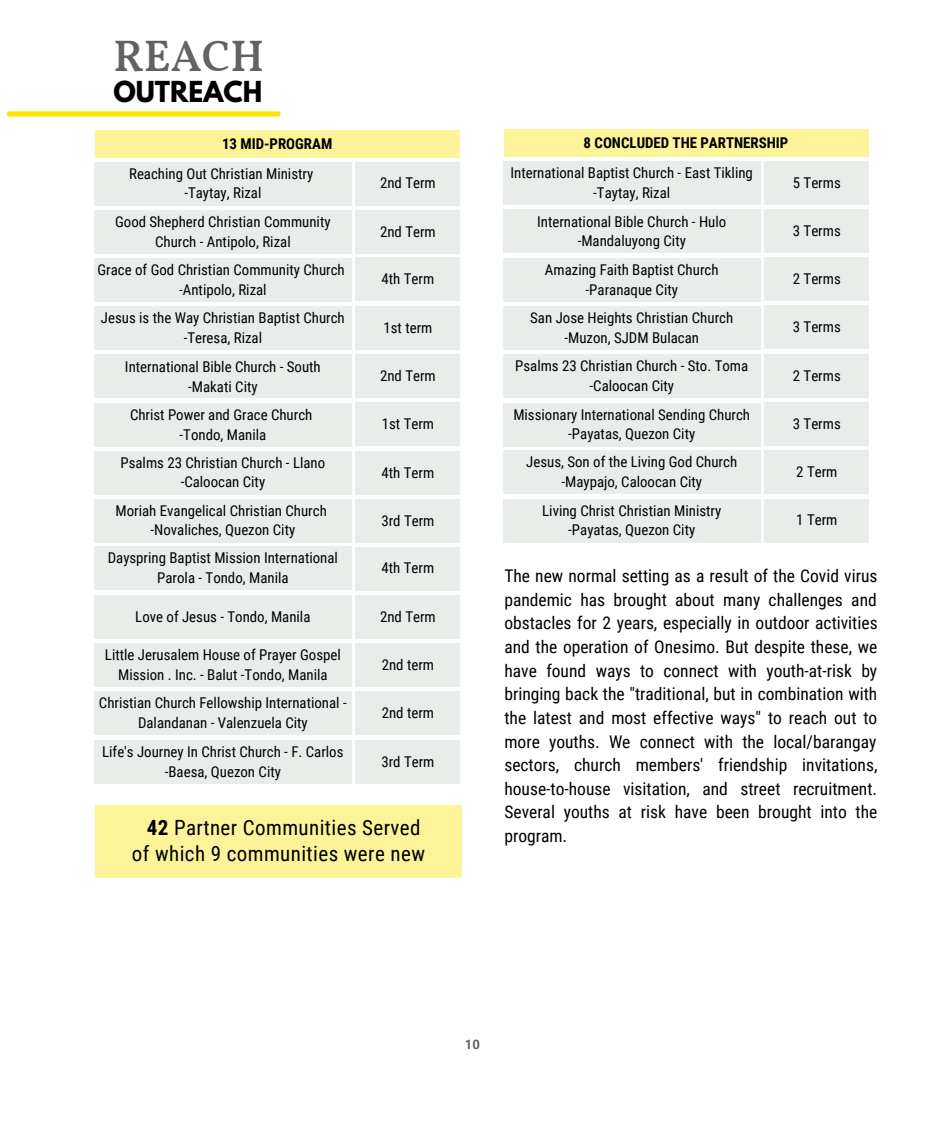
<style>
.page{position:relative;width:945px;height:1134px;background:#fff}
.page>*{position:absolute;margin:0;border:0;box-sizing:border-box;transform-origin:0 0}
.t1{font:600 43.93px "Vollkorn";color:#626262}
.t2{font:700 25.55px "League Spartan";color:#000}
.t3{font:21px "Roboto Condensed";letter-spacing:.02em;color:#000}
.t4{font:17.5px/23.6px "Roboto Condensed";color:#000;text-align:justify}
.t5{font:14.88px/19.8px "Roboto Condensed";color:#000;text-align:center}
.t6{font:700 14.88px "Roboto Condensed";color:#000}
.t7{font:700 13.12px "Roboto";color:#626262}
.s1{font-weight:700}
</style>
<div class="page">
<div style="left:9px;top:111px;width:269px;height:6px;background:#fce501"></div>
<div style="left:96px;top:130px;width:364px;height:28px;background:#fdf499"></div>
<div style="left:94px;top:162px;width:258px;height:43px;background:#e8edea"></div>
<div style="left:356px;top:162px;width:104px;height:43px;background:#e8edea"></div>
<div style="left:356px;top:210px;width:104px;height:43px;background:#e8edea"></div>
<div style="left:356px;top:258px;width:104px;height:43px;background:#e8edea"></div>
<div style="left:356px;top:306px;width:104px;height:43px;background:#e8edea"></div>
<div style="left:356px;top:354px;width:104px;height:44px;background:#e8edea"></div>
<div style="left:356px;top:403px;width:104px;height:43px;background:#e8edea"></div>
<div style="left:356px;top:451px;width:104px;height:43px;background:#e8edea"></div>
<div style="left:356px;top:499px;width:104px;height:43px;background:#e8edea"></div>
<div style="left:356px;top:547px;width:104px;height:43px;background:#e8edea"></div>
<div style="left:356px;top:595px;width:104px;height:43px;background:#e8edea"></div>
<div style="left:356px;top:644px;width:104px;height:43px;background:#e8edea"></div>
<div style="left:356px;top:692px;width:104px;height:43px;background:#e8edea"></div>
<div style="left:356px;top:740px;width:104px;height:43px;background:#e8edea"></div>
<div style="left:94px;top:259px;width:258px;height:43px;background:#e8edea"></div>
<div style="left:94px;top:307px;width:258px;height:43px;background:#e8edea"></div>
<div style="left:94px;top:355px;width:258px;height:43px;background:#e8edea"></div>
<div style="left:94px;top:403px;width:258px;height:43px;background:#e8edea"></div>
<div style="left:94px;top:451px;width:258px;height:43px;background:#e8edea"></div>
<div style="left:94px;top:499px;width:258px;height:43px;background:#e8edea"></div>
<div style="left:94px;top:547px;width:258px;height:43px;background:#e8edea"></div>
<div style="left:94px;top:595px;width:258px;height:43px;background:#e8edea"></div>
<div style="left:94px;top:644px;width:258px;height:43px;background:#e8edea"></div>
<div style="left:94px;top:691px;width:258px;height:43px;background:#e8edea"></div>
<div style="left:94px;top:740px;width:258px;height:43px;background:#e8edea"></div>
<div style="left:94px;top:210px;width:258px;height:43px;background:#e8edea"></div>
<div style="left:504px;top:129px;width:365px;height:28px;background:#fdf499"></div>
<div style="left:503px;top:162px;width:258px;height:43px;background:#e8edea"></div>
<div style="left:765px;top:162px;width:104px;height:43px;background:#e8edea"></div>
<div style="left:765px;top:210px;width:104px;height:43px;background:#e8edea"></div>
<div style="left:765px;top:258px;width:104px;height:43px;background:#e8edea"></div>
<div style="left:765px;top:306px;width:104px;height:43px;background:#e8edea"></div>
<div style="left:765px;top:354px;width:104px;height:43px;background:#e8edea"></div>
<div style="left:765px;top:402px;width:104px;height:43px;background:#e8edea"></div>
<div style="left:765px;top:451px;width:104px;height:43px;background:#e8edea"></div>
<div style="left:503px;top:259px;width:258px;height:43px;background:#e8edea"></div>
<div style="left:503px;top:306px;width:258px;height:43px;background:#e8edea"></div>
<div style="left:503px;top:354px;width:258px;height:44px;background:#e8edea"></div>
<div style="left:503px;top:403px;width:258px;height:43px;background:#e8edea"></div>
<div style="left:503px;top:451px;width:258px;height:43px;background:#e8edea"></div>
<div style="left:503px;top:210px;width:258px;height:43px;background:#e8edea"></div>
<div style="left:765px;top:499px;width:104px;height:43px;background:#e8edea"></div>
<div style="left:503px;top:499px;width:258px;height:43px;background:#e8edea"></div>
<div style="left:96px;top:805px;width:366px;height:73px;background:#fdf499"></div>
<p class="t1" style="left:113px;top:38px;width:152px">REACH</p>
<p class="t2" style="left:113px;top:79px;width:150px">OUTREACH</p>
<p class="t6" style="left:222px;top:135px;width:112px">13 MID-PROGRAM</p>
<p class="t5" style="left:129px;top:164px;width:186px">Reaching Out Christian Ministry</p>
<p class="t5" style="left:184px;top:183px;width:79px">-Taytay, Rizal</p>
<p class="t5" style="left:115px;top:212px;width:217px">Good Shepherd Christian Community<br>Church - Antipolo, Rizal</p>
<p class="t5" style="left:97px;top:261px;width:249px">Grace of God Christian Community Church</p>
<p class="t5" style="left:179px;top:280px;width:89px">-Antipolo, Rizal</p>
<p class="t5" style="left:101px;top:308px;width:245px">Jesus is the Way Christian Baptist Church</p>
<p class="t5" style="left:184px;top:328px;width:80px">-Teresa, Rizal</p>
<p class="t5" style="left:125px;top:357px;width:197px">International Bible Church - South</p>
<p class="t5" style="left:188px;top:377px;width:71px">-Makati City</p>
<p class="t5" style="left:130px;top:405px;width:184px">Christ Power and Grace Church</p>
<p class="t5" style="left:180px;top:425px;width:88px">-Tondo, Manila</p>
<p class="t5" style="left:120px;top:453px;width:206px">Psalms 23 Christian Church - Llano</p>
<p class="t5" style="left:181px;top:472px;width:86px">-Caloocan City</p>
<p class="t5" style="left:116px;top:501px;width:213px">Moriah Evangelical Christian Church</p>
<p class="t5" style="left:151px;top:520px;width:146px">-Novaliches, Quezon City</p>
<p class="t5" style="left:108px;top:548px;width:232px">Dayspring Baptist Mission International<br>Parola - Tondo, Manila</p>
<p class="t5" style="left:135px;top:607px;width:177px">Love of Jesus - Tondo, Manila</p>
<p class="t5" style="left:105px;top:645px;width:237px">Little Jerusalem House of Prayer Gospel<br>Mission . Inc. - Balut -Tondo, Manila</p>
<p class="t5" style="left:99px;top:693px;width:249px">Christian Church Fellowship International -<br>Dalandanan - Valenzuela City</p>
<p class="t5" style="left:102px;top:742px;width:243px">Life's Journey In Christ Church - F. Carlos</p>
<p class="t5" style="left:165px;top:762px;width:118px">-Baesa, Quezon City</p>
<p class="t5" style="left:380px;top:174px;width:57px">2nd Term</p>
<p class="t5" style="left:380px;top:222px;width:57px">2nd Term</p>
<p class="t5" style="left:382px;top:269px;width:54px">4th Term</p>
<p class="t5" style="left:383px;top:318px;width:50px">1st term</p>
<p class="t5" style="left:380px;top:366px;width:57px">2nd Term</p>
<p class="t5" style="left:382px;top:414px;width:54px">1st Term</p>
<p class="t5" style="left:382px;top:463px;width:54px">4th Term</p>
<p class="t5" style="left:381px;top:511px;width:55px">3rd Term</p>
<p class="t5" style="left:382px;top:558px;width:54px">4th Term</p>
<p class="t5" style="left:380px;top:607px;width:57px">2nd Term</p>
<p class="t5" style="left:382px;top:655px;width:54px">2nd term</p>
<p class="t5" style="left:382px;top:703px;width:54px">2nd term</p>
<p class="t5" style="left:381px;top:752px;width:55px">3rd Term</p>
<p class="t3" style="left:147px;top:816px;width:275px"><span class="s1">42</span> Partner Communities Served</p>
<p class="t3" style="left:132px;top:842px;width:295px">of which 9 communities were new</p>
<p class="t6" style="left:584px;top:135px;width:206px">8 CONCLUDED THE PARTNERSHIP</p>
<p class="t5" style="left:511px;top:163px;width:244px">International Baptist Church - East Tikling</p>
<p class="t5" style="left:593px;top:183px;width:79px">-Taytay, Rizal</p>
<p class="t5" style="left:793px;top:173px;width:49px">5 Terms</p>
<p class="t5" style="left:793px;top:221px;width:49px">3 Terms</p>
<p class="t5" style="left:793px;top:269px;width:49px">2 Terms</p>
<p class="t5" style="left:793px;top:317px;width:49px">3 Terms</p>
<p class="t5" style="left:793px;top:366px;width:49px">2 Terms</p>
<p class="t5" style="left:793px;top:414px;width:49px">3 Terms</p>
<p class="t5" style="left:796px;top:462px;width:43px">2 Term</p>
<p class="t5" style="left:537px;top:212px;width:191px">International Bible Church - Hulo</p>
<p class="t5" style="left:578px;top:231px;width:110px">-Mandaluyong City</p>
<p class="t5" style="left:545px;top:260px;width:175px">Amazing Faith Baptist Church</p>
<p class="t5" style="left:586px;top:280px;width:94px">-Paranaque City</p>
<p class="t5" style="left:530px;top:308px;width:204px">San Jose Heights Christian Church</p>
<p class="t5" style="left:565px;top:328px;width:136px">-Muzon, SJDM Bulacan</p>
<p class="t5" style="left:515px;top:356px;width:234px">Psalms 23 Christian Church - Sto. Toma</p>
<p class="t5" style="left:590px;top:376px;width:86px">-Caloocan City</p>
<p class="t5" style="left:513px;top:405px;width:238px">Missionary International Sending Church</p>
<p class="t5" style="left:568px;top:425px;width:128px">-Payatas, Quezon City</p>
<p class="t5" style="left:526px;top:452px;width:212px">Jesus, Son of the Living God Church</p>
<p class="t5" style="left:561px;top:472px;width:142px">-Maypajo, Caloocan City</p>
<p class="t5" style="left:542px;top:501px;width:181px">Living Christ Christian Ministry</p>
<p class="t5" style="left:568px;top:520px;width:128px">-Payatas, Quezon City</p>
<p class="t5" style="left:796px;top:511px;width:43px">1 Term</p>
<p class="t4" style="left:504px;top:564px;width:375px">The new normal setting as a result of the Covid virus pandemic has brought about many challenges and obstacles for 2 years, especially in outdoor activities and the operation of Onesimo. But despite these, we have found ways to connect with youth-at-risk by bringing back the "traditional, but in combination with the latest and most effective ways" to reach out to more youths. We connect with the local/barangay sectors, church members' friendship invitations, house-to-house visitation, and street recruitment.<br>Several youths at risk have been brought into the program.</p>
<p class="t7" style="left:465px;top:1037px;width:17px">10</p>
</div>
